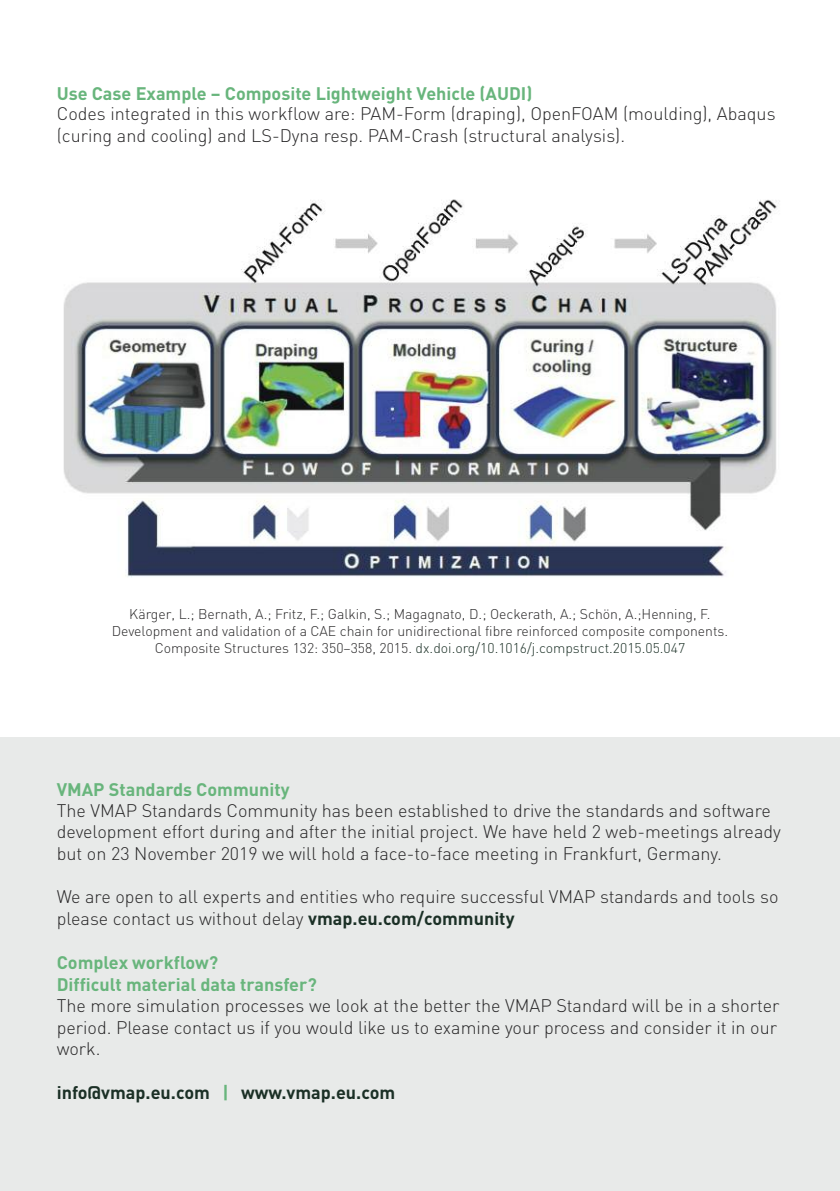
<style>
.page{position:relative;width:840px;height:1191px;background:#fff}
.page>*{position:absolute;margin:0;border:0;box-sizing:border-box;transform-origin:0 0}
.t1{font:300 18px/21.6px "DIN";color:#272627}
.t2{font:700 18px/21.6px "DIN";color:#68b57c}
.t3{font:700 18px "DIN";color:#1b3026}
.t4{font:300 14px/16.8px "DIN";color:#272627;text-align:center}
.s1{color:#1b3026}
.s2{font-weight:700;color:#1b3026}
.s3{color:#68b57c}
</style>
<div class="page">
<div style="left:0;top:737px;width:839px;height:454px;background:#e8eae9"></div>
<img style="left:63px;top:199px;width:717px;height:379px">
<p class="t2" style="left:57px;top:82px;width:477px">Use Case Example – Composite Lightweight Vehicle (AUDI)</p>
<p class="t1" style="left:57px;top:103px;width:720px">Codes integrated in this workflow are: PAM-Form (draping), OpenFOAM (moulding), Abaqus (curing and cooling) and LS-Dyna resp. PAM-Crash (structural analysis).</p>
<p class="t4" style="left:112px;top:606px;width:617px">Kärger, L.; Bernath, A.; Fritz, F.; Galkin, S.; Magagnato, D.; Oeckerath, A.; Schön, A.;Henning, F.<br>Development and validation of a CAE chain for unidirectional fibre reinforced composite components.<br>Composite Structures 132: 350–358, 2015. <span class="s1">dx.doi.org/10.1016/j.compstruct.2015.05.047</span></p>
<p class="t2" style="left:57px;top:779px;width:234px">VMAP Standards Community</p>
<p class="t1" style="left:57px;top:799px;width:725px">The VMAP Standards Community has been established to drive the standards and software development effort during and after the initial project. We have held 2 web-meetings already but on 23 November 2019 we will hold a face-to-face meeting in Frankfurt, Germany.</p>
<p class="t1" style="left:57px;top:885px;width:722px;line-height:22.4px">We are open to all experts and entities who require successful VMAP standards and tools so please contact us without delay <span class="s2">vmap.eu.com/community</span></p>
<p class="t2" style="left:57px;top:952px;width:261px">Complex workflow?<br>Difficult material data transfer?</p>
<p class="t1" style="left:57px;top:995px;width:723px">The more simulation processes we look at the better the VMAP Standard will be in a shorter period. Please contact us if you would like us to examine your process and consider it in our work.</p>
<p class="t3" style="left:57px;top:1082px;width:340px">info@vmap.eu.com <span class="s3">|</span> www.vmap.eu.com</p>
</div>
